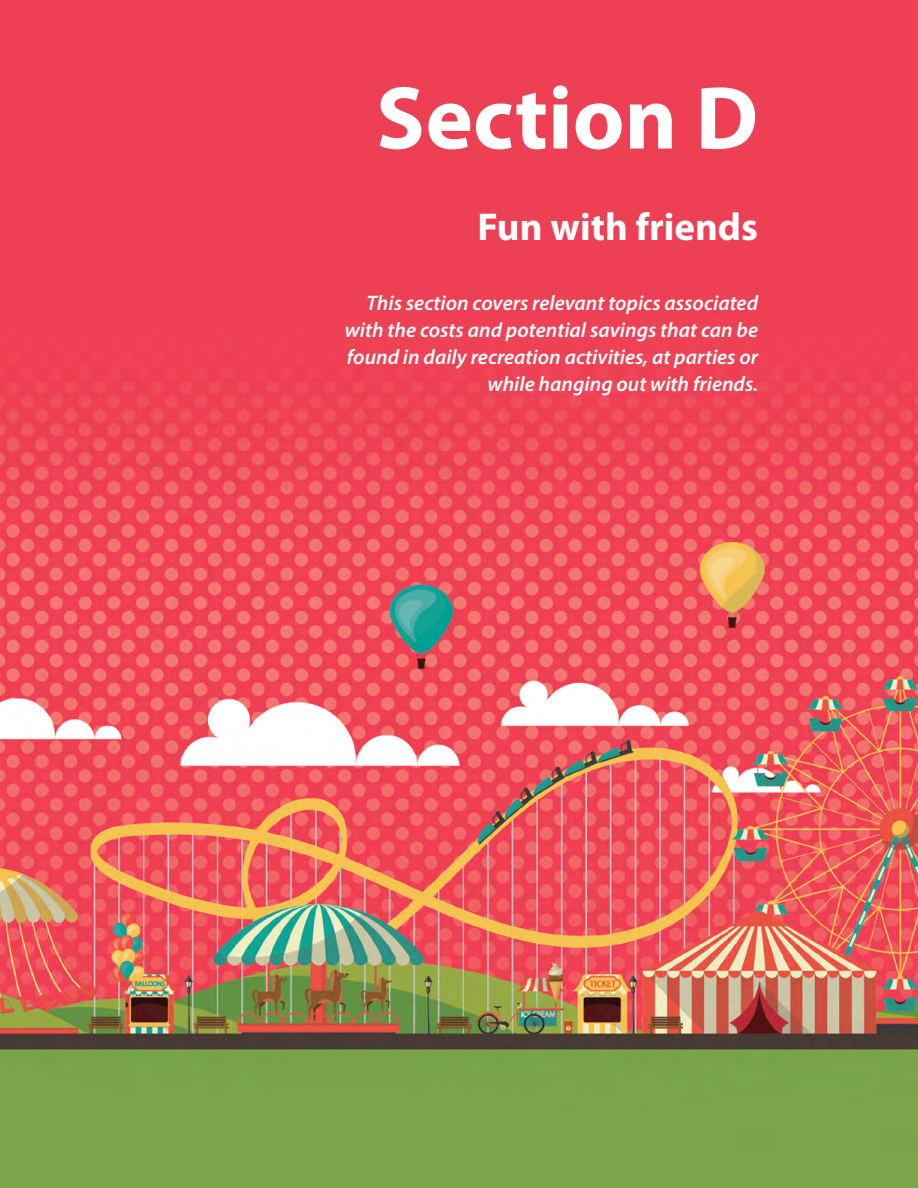
<style>
.page{position:relative;width:918px;height:1188px;background:#fff}
.page>*{position:absolute;margin:0;border:0;box-sizing:border-box;transform-origin:0 0}
.Divider_Title{font:700 90px "Myriad Pro";color:#fff}
.Divider_Subtitle{font:700 39px "Myriad Pro";color:#fff}
.Cover_Subtitle{font:italic 600 21px/27px "Myriad Pro";color:#fff;text-align:right}
</style>
<div class="page">
<img style="left:0;top:0;width:918px;height:1188px">
<p class="Divider_Title" style="left:376px;top:59px;width:383px">Section D</p>
<p class="Divider_Subtitle" style="left:477px;top:202px;width:282px">Fun with friends</p>
<p class="Cover_Subtitle" style="left:345px;top:288px;width:415px">This section covers relevant topics associated with the costs and potential savings that can be found in daily recreation activities, at parties or while hanging out with friends.</p>
</div>
